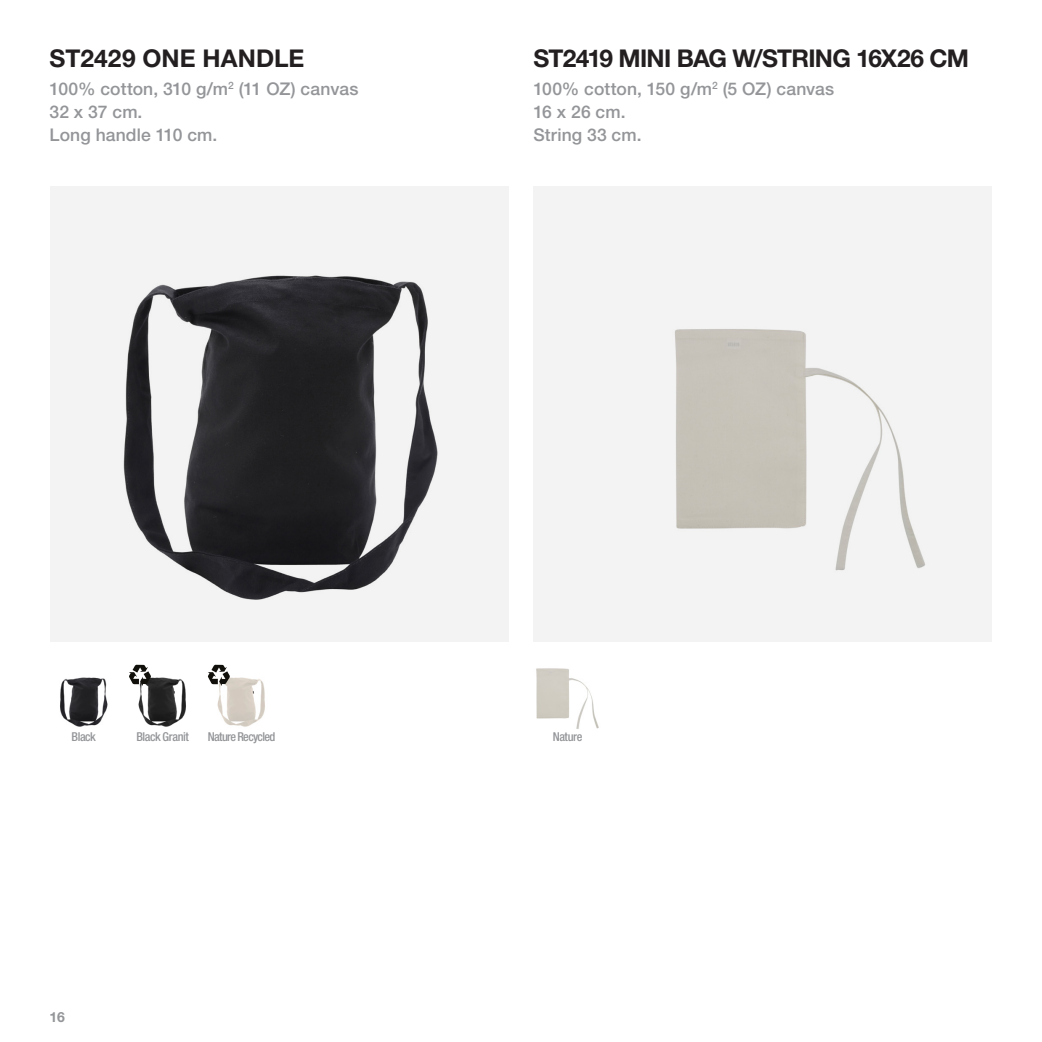
<style>
.page{position:relative;width:1042px;height:1042px;background:#fff}
.page>*{position:absolute;margin:0;border:0;box-sizing:border-box;transform-origin:0 0}
.Overskrift_1{font:700 24.5px "Helvetica Neue LT Std";letter-spacing:-.025em;color:#231f20}
.Overskrift_1-2{font:700 24.5px "Helvetica Neue LT Std";letter-spacing:.005em;color:#231f20}
.Produktbeskrivelse{font:500 17.5px "Helvetica Neue LT Std";letter-spacing:.005em;color:#939598}
.Overskrift_1-3{font:700 14px "Helvetica Neue LT Std";color:#939598}
.Packshot_tekst{font:500 condensed 12.25px "Helvetica Neue LT Std";letter-spacing:-.035em;color:#939598}
.Packshot_tekst-2{font:500 condensed 12.25px "Helvetica Neue LT Std";letter-spacing:-.055em;color:#939598}
</style>
<div class="page">
<svg style="left:50px;top:186px;width:458px;height:455px;fill:#f3f3f3"></svg>
<img style="left:60px;top:677px;width:48px;height:50px">
<img style="left:136px;top:664px;width:50px;height:63px">
<img style="left:215px;top:664px;width:50px;height:63px">
<svg style="left:208px;top:665px;width:22px;height:21px"></svg>
<svg style="left:129px;top:665px;width:22px;height:21px"></svg>
<svg style="left:533px;top:186px;width:459px;height:455px;fill:#f3f3f3"></svg>
<img style="left:536px;top:668px;width:63px;height:61px">
<p class="Overskrift_1-2" style="left:50px;top:43px;width:256px">ST2429 ONE HANDLE</p>
<p class="Produktbeskrivelse" style="left:50px;top:78px;width:310px">100% cotton, 310 g/m<sup>2</sup> (11 OZ) canvas</p>
<p class="Produktbeskrivelse" style="left:50px;top:101px;width:94px">32 x 37 cm.</p>
<p class="Produktbeskrivelse" style="left:50px;top:124px;width:169px">Long handle 110 cm.</p>
<p class="Overskrift_1" style="left:533px;top:43px;width:437px">ST2419 MINI BAG W/STRING 16X26 CM</p>
<p class="Produktbeskrivelse" style="left:533px;top:78px;width:302px">100% cotton, 150 g/m<sup>2</sup> (5 OZ) canvas</p>
<p class="Produktbeskrivelse" style="left:533px;top:101px;width:94px">16 x 26 cm.</p>
<p class="Produktbeskrivelse" style="left:533px;top:124px;width:110px">String 33 cm.</p>
<p class="Packshot_tekst" style="left:72px;top:729px;width:26px">Black</p>
<p class="Packshot_tekst" style="left:136px;top:729px;width:54px">Black Granit</p>
<p class="Packshot_tekst-2" style="left:208px;top:729px;width:69px">Nature Recycled</p>
<p class="Overskrift_1-3" style="left:50px;top:1008px;width:17px">16</p>
<p class="Packshot_tekst" style="left:553px;top:729px;width:31px">Nature</p>
</div>
